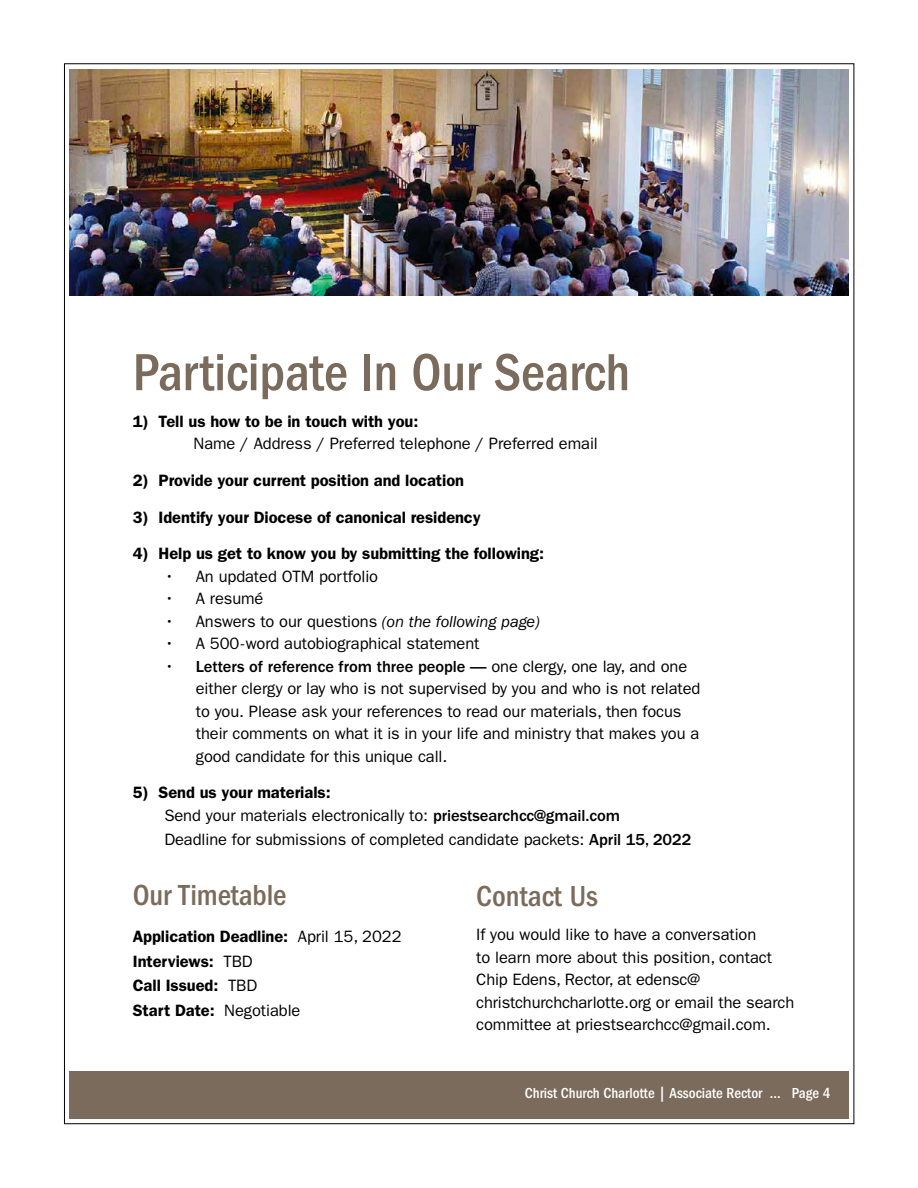
<style>
.page{position:relative;width:918px;height:1188px;background:#fff}
.page>*{position:absolute;margin:0;border:0;box-sizing:border-box;transform-origin:0 0}
.t1{font:500 condensed 54px "ITC Franklin Gothic Std";letter-spacing:-.005em;color:#7a6b5c}
.t2{font:500 condensed 30px "ITC Franklin Gothic Std";letter-spacing:-.005em;color:#7a6b5c}
.t3{font:16.5px/22.5px "ITC Franklin Gothic Std";letter-spacing:-.005em;color:#000}
.t4{font:600 16.5px/24.6px "ITC Franklin Gothic Std";letter-spacing:-.005em;color:#000}
.t5{font:500 condensed 15px "ITC Franklin Gothic Std";color:#fff}
.s1{font-style:italic}
.s2{font-weight:500}
.s3{font-weight:600}
.s4{font-weight:400}
</style>
<div class="page">
<div style="left:70px;top:1072px;width:779px;height:47px;background:#7a6b5c"></div>
<img style="left:69px;top:69px;width:780px;height:226px">
<h1 class="t1" style="left:133px;top:342px;width:499px">Participate In Our Search</h1>
<p class="t4" style="left:133px;top:409px;width:287px">1) Tell us how to be in touch with you:</p>
<p class="t3" style="left:194px;top:433px;width:406px">Name / Address / Preferred telephone / Preferred email</p>
<p class="t4" style="left:133px;top:468px;width:333px">2) Provide your current position and location</p>
<p class="t4" style="left:133px;top:505px;width:349px">3) Identify your Diocese of canonical residency</p>
<p class="t4" style="left:133px;top:541px;width:413px">4) Help us get to know you by submitting the following:</p>
<p class="t3" style="left:164px;top:565px;width:215px">• An updated OTM portfolio</p>
<p class="t3" style="left:164px;top:587px;width:101px">• A resumé</p>
<p class="t3" style="left:164px;top:610px;width:377px">• Answers to our questions <span class="s1">(on the following page)</span></p>
<p class="t3" style="left:164px;top:632px;width:317px">• A 500-word autobiographical statement</p>
<p class="t3" style="left:196px;top:655px;width:506px;text-indent:-31px">• <span class="s2">Letters of reference from three people —</span> one clergy, one lay, and one either clergy or lay who is not supervised by you and who is not related to you. Please ask your references to read our materials, then focus their comments on what it is in your life and ministry that makes you a good candidate for this unique call.</p>
<p class="t3" style="left:164px;top:782px;width:457px;text-indent:-31px"><span class="s3">5) Send us your materials:<br></span>Send your materials electronically to: <span class="s2">priestsearchcc@gmail.com</span></p>
<p class="t3" style="left:164px;top:829px;width:529px">Deadline for submissions of completed candidate packets: <span class="s2">April 15, 2022</span></p>
<h2 class="t2" style="left:133px;top:878px;width:155px">Our Timetable</h2>
<p class="t4" style="left:133px;top:924px;width:270px">Application Deadline: <span class="s4">April 15, 2022<br></span>Interviews: <span class="s4">TBD<br></span>Call Issued: <span class="s4">TBD<br></span>Start Date: <span class="s4">Negotiable</span></p>
<h2 class="t2" style="left:476px;top:879px;width:123px">Contact Us</h2>
<p class="t3" style="left:476px;top:924px;width:320px">If you would like to have a conversation<br>to learn more about this position, contact Chip Edens, Rector, at edensc@ christchurchcharlotte.org or email the search committee at priestsearchcc@gmail.com.</p>
<p class="t5" style="left:525px;top:1084px;width:307px">Christ Church Charlotte | Associate Rector ... Page 4</p>
</div>
